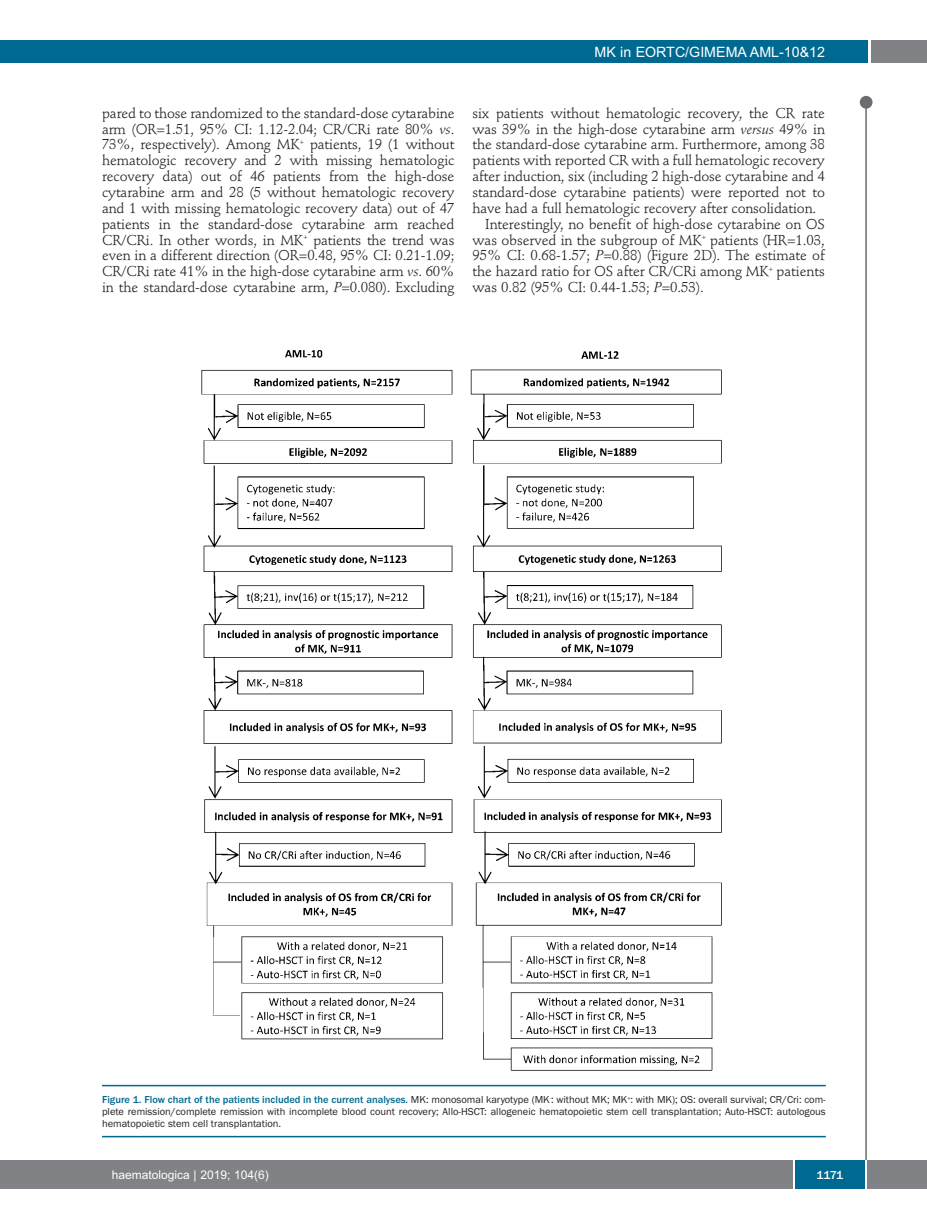
<style>
.page{position:relative;width:927px;height:1225px;background:#fff}
.page>*{position:absolute;margin:0;border:0;box-sizing:border-box;transform-origin:0 0}
.t1{font:14.25px/15.9px "Stempel Schneidler";letter-spacing:-.01em;color:#231f20;text-align:justify}
.t2{font:14.25px "Arial";color:#fff}
.t3{font:12px "Arial";color:#fff}
.t4{font:500 12px "Franklin Gothic";color:#fff}
.t5{font:10.5px/12px "Franklin Gothic";color:#231f20;text-align:justify}
.s1{font-style:italic}
.s2{font-weight:500;color:#006991}
</style>
<div class="page">
<div style="left:860px;top:96px;width:12px;height:13px;background:#6c6d70;border-radius:50%"></div>
<hr style="left:865px;top:98px;width:2px;height:1062px;background:#6c6d70">
<div style="left:871px;top:40px;width:56px;height:22px;background:#808285"></div>
<div style="left:18px;top:40px;width:849px;height:22px;background:#006991"></div>
<div style="left:17px;top:1160px;width:910px;height:28px;background:#808285"></div>
<div style="left:795px;top:1160px;width:70px;height:28px;background:#006991"></div>
<hr style="left:793px;top:1160px;width:2px;height:28px;background:#fff">
<hr style="left:865px;top:1160px;width:2px;height:28px;background:#fff">
<div style="left:0;top:40px;width:19px;height:22px;background:#006991"></div>
<div style="left:0;top:1160px;width:18px;height:28px;background:#808285"></div>
<img style="left:201px;top:350px;width:521px;height:721px">
<hr style="left:102px;top:1084px;width:724px;height:2px;background:#006991">
<hr style="left:102px;top:1135px;width:724px;height:2px;background:#006991">
<p class="t2" style="left:594px;top:44px;width:232px">MK in EORTC/GIMEMA AML-10&amp;12</p>
<p class="t1" style="left:102px;top:106px;width:354px">pared to those randomized to the standard-dose cytarabine arm (OR=1.51, 95% CI: 1.12-2.04; CR/CRi rate 80% <span class="s1">vs</span>.<br>73%, respectively). Among MK<sup>+</sup> patients, 19 (1 without hematologic recovery and 2 with missing hematologic recovery data) out of 46 patients from the high-dose cytarabine arm and 28 (5 without hematologic recovery and 1 with missing hematologic recovery data) out of 47 patients in the standard-dose cytarabine arm reached CR/CRi. In other words, in MK<sup>+</sup> patients the trend was even in a different direction (OR=0.48, 95% CI: 0.21-1.09; CR/CRi rate 41% in the high-dose cytarabine arm <span class="s1">vs</span>. 60% in the standard-dose cytarabine arm, <span class="s1">P</span>=0.080). Excluding</p>
<p class="t1" style="left:472px;top:106px;width:354px">six patients without hematologic recovery, the CR rate</p>
<p class="t1" style="left:472px;top:122px;width:354px">was 39% in the high-dose cytarabine arm <span class="s1">versus</span> 49% in</p>
<p class="t1" style="left:472px;top:138px;width:354px">the standard-dose cytarabine arm. Furthermore, among 38</p>
<p class="t1" style="left:472px;top:154px;width:354px">patients with reported CR with a full hematologic recovery</p>
<p class="t1" style="left:472px;top:170px;width:354px">after induction, six (including 2 high-dose cytarabine and 4</p>
<p class="t1" style="left:472px;top:185px;width:354px">standard-dose cytarabine patients) were reported not to</p>
<p class="t1" style="left:472px;top:201px;width:345px">have had a full hematologic recovery after consolidation.</p>
<p class="t1" style="left:485px;top:217px;width:341px">Interestingly, no benefit of high-dose cytarabine on OS</p>
<p class="t1" style="left:472px;top:233px;width:354px">was observed in the subgroup of MK<sup>+</sup> patients (HR=1.03,</p>
<p class="t1" style="left:472px;top:249px;width:354px">95% CI: 0.68-1.57; <span class="s1">P</span>=0.88) (Figure 2D). The estimate of</p>
<p class="t1" style="left:472px;top:265px;width:354px">the hazard ratio for OS after CR/CRi among MK<sup>+</sup> patients</p>
<p class="t1" style="left:472px;top:280px;width:233px">was 0.82 (95% CI: 0.44-1.53; <span class="s1">P</span>=0.53).</p>
<p class="t5" style="left:102px;top:1093px;width:725px"><span class="s2">Figure 1. Flow chart of the patients included in the current analyses.</span> MK: monosomal karyotype (MK<sup>-</sup>: without MK; MK<sup>+</sup>: with MK); OS: overall survival; CR/Cri: com&shy;plete remission/complete remission with incomplete blood count recovery; Allo-HSCT: allogeneic hematopoietic stem cell transplantation; Auto-HSCT: autologous hematopoietic stem cell transplantation.</p>
<p class="t3" style="left:112px;top:1167px;width:158px">haematologica | 2019; 104(6)</p>
<p class="t4" style="left:817px;top:1167px;width:28px">1171</p>
</div>
